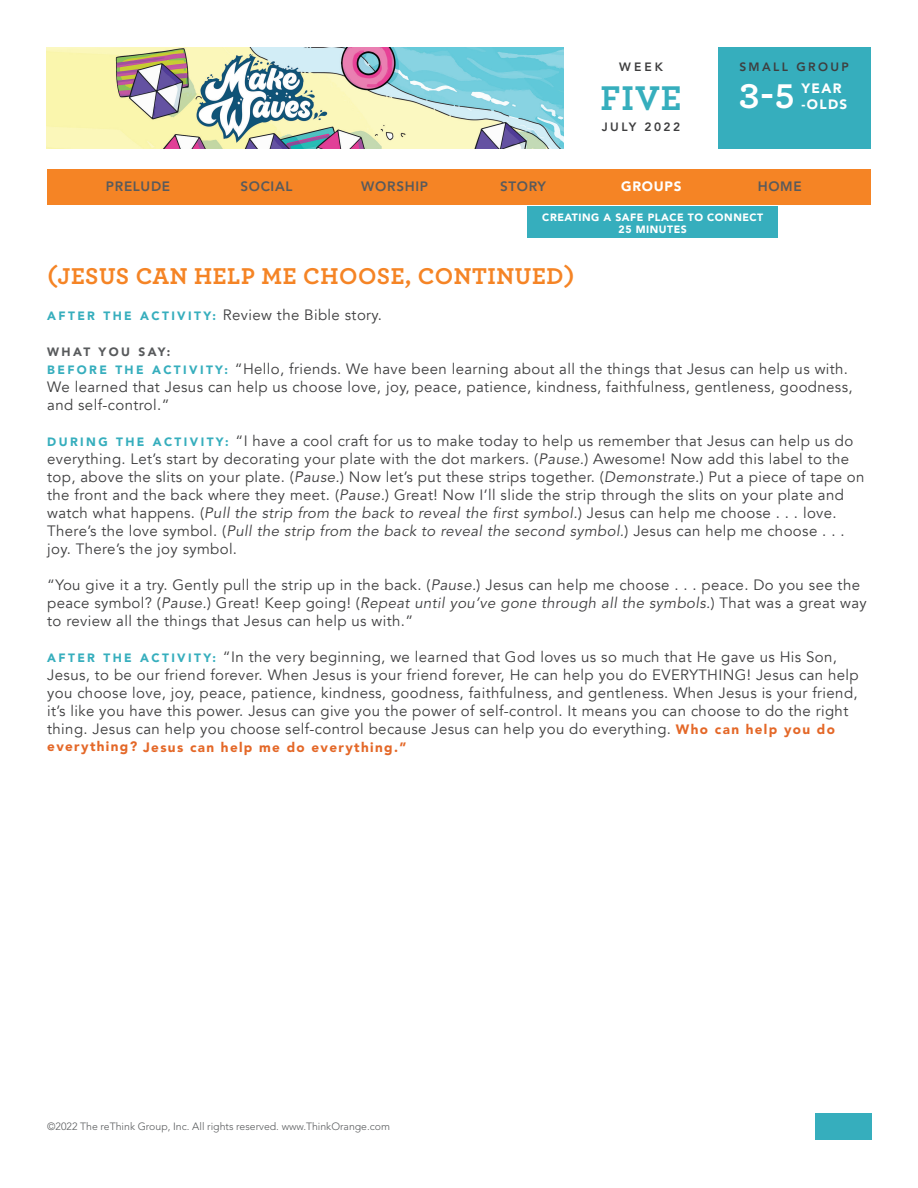
<style>
.page{position:relative;width:918px;height:1188px;background:#fff}
.page>*{position:absolute;margin:0;border:0;box-sizing:border-box;transform-origin:0 0}
.t1{font:700 36px "Archer Pro";color:#36aebd}
.t2{font:700 36px "Archer Pro";color:#fff}
.t3{font:700 24px "Archer Pro";letter-spacing:.025em;color:#f58425}
.t4{font:15px/18px "Avenir";letter-spacing:.025em;color:#3e3e3f}
.t5{font:italic 15px "Avenir LT Std";letter-spacing:.025em;color:#3e3e3f}
.t6{font:900 13.5px "Avenir LT Std";letter-spacing:.1em;color:#e46828}
.t7{font:800 13.5px "Avenir LT Std";letter-spacing:.05em;color:#585a5c}
.t8{font:900 13.5px/16.2px "Avenir LT Std";letter-spacing:.1em;color:#fff}
.t9{font:800 12px "Avenir LT Std";letter-spacing:.2em;color:#3e3e3f}
.t10{font:900 12px "Avenir LT Std";letter-spacing:.2em;color:#585a5c}
.t11{font:300 10.5px "Avenir LT Std";color:#585a5c}
.t12{font:900 10.5px/12px "Avenir LT Std";letter-spacing:.05em;color:#fff;text-align:center}
.s1{font-family:"Avenir LT Std";font-weight:900;font-size:12px;color:#36aebd}
.s2{font-family:"Avenir LT Std";font-style:italic}
.s3{font-family:"Avenir";font-style:normal}
.s4{font-family:"Avenir LT Std";font-weight:900;font-size:13.5px;color:#e46828}
</style>
<div class="page">
<img style="left:46px;top:47px;width:518px;height:102px">
<div style="left:717px;top:47px;width:154px;height:102px;background:#36aebd"></div>
<div style="left:47px;top:170px;width:824px;height:36px;background:#f58425"></div>
<div style="left:815px;top:1113px;width:57px;height:27px;background:#36aebd"></div>
<div style="left:527px;top:206px;width:251px;height:32px;background:#36aebd"></div>
<p class="t9" style="left:619px;top:59px;width:45px">WEEK</p>
<h1 class="t1" style="left:601px;top:69px;width:82px">FIVE</h1>
<p class="t9" style="left:602px;top:120px;width:80px">JULY 2022</p>
<p class="t9" style="left:739px;top:59px;width:111px">SMALL GROUP</p>
<h1 class="t2" style="left:739px;top:68px;width:57px">3-5</h1>
<p class="t8" style="left:802px;top:80px;width:47px">YEAR -OLDS</p>
<p class="t7" style="left:106px;top:178px;width:66px">PRELUDE</p>
<p class="t7" style="left:240px;top:178px;width:54px">SOCIAL</p>
<p class="t7" style="left:361px;top:178px;width:68px">WORSHIP</p>
<p class="t7" style="left:500px;top:178px;width:47px">STORY</p>
<p class="t8" style="left:621px;top:178px;width:62px">GROUPS</p>
<p class="t7" style="left:758px;top:178px;width:46px">HOME</p>
<p class="t12" style="left:542px;top:211px;width:223px">CREATING A SAFE PLACE TO CONNECT<br>25 MINUTES</p>
<h2 class="t3" style="left:47px;top:257px;width:529px">(JESUS CAN HELP ME CHOOSE, CONTINUED)</h2>
<p class="t4" style="left:47px;top:306px;width:336px"><span class="s1">A F T E R T H E A C T I V I TY:</span> Review the Bible story.</p>
<p class="t10" style="left:47px;top:344px;width:125px">WHAT YOU SAY:</p>
<p class="t4" style="left:47px;top:360px;width:807px"><span class="s1">B E F O R E T H E A C T I V I T Y:</span> “Hello, friends. We have been learning about all the things that Jesus can help us with.<br>We learned that Jesus can help us choose love, joy, peace, patience, kindness, faithfulness, gentleness, goodness, and self-control.”</p>
<p class="t4" style="left:47px;top:432px;width:819px"><span class="s1">D U R I N G T H E A C T I V I T Y:</span> “I have a cool craft for us to make today to help us remember that Jesus can help us do everything. Let’s start by decorating your plate with the dot markers. (<span class="s2">Pause.</span>) Awesome! Now add this label to the top, above the slits on your plate. (<span class="s2">Pause.</span>) Now let’s put these strips together. (<span class="s2">Demonstrate.</span>) Put a piece of tape on the front and the back where they meet. (<span class="s2">Pause.</span>) Great! Now I’ll slide the strip through the slits on your plate and watch what happens. (<span class="s2">Pull the strip from the back to reveal the first symbol.</span>) Jesus can help me choose . . . love.</p>
<p class="t5" style="left:47px;top:522px;width:799px"><span class="s3">There’s the love symbol. (</span>Pull the strip from the back to reveal the second symbol.<span class="s3">) Jesus can help me choose . . .</span></p>
<p class="t4" style="left:47px;top:540px;width:191px">joy. There’s the joy symbol.</p>
<p class="t4" style="left:47px;top:576px;width:821px">“You give it a try. Gently pull the strip up in the back. (<span class="s2">Pause.</span>) Jesus can help me choose . . . peace. Do you see the peace symbol? (<span class="s2">Pause.</span>) Great! Keep going! (<span class="s2">Repeat until you’ve gone through all the symbols.</span>) That was a great way to review all the things that Jesus can help us with.”</p>
<p class="t4" style="left:47px;top:648px;width:813px"><span class="s1">A F T E R T H E A C T I V I T Y:</span> “In the very beginning, we learned that God loves us so much that He gave us His Son, Jesus, to be our friend forever. When Jesus is your friend forever, He can help you do EVERYTHING! Jesus can help you choose love, joy, peace, patience, kindness, goodness, faithfulness, and gentleness. When Jesus is your friend, it’s like you have this power. Jesus can give you the power of self-control. It means you can choose to do the right thing. Jesus can help you choose self-control because Jesus can help you do everything. <span class="s4">Who can help you do</span></p>
<p class="t6" style="left:47px;top:739px;width:361px">everything? Jesus can help me do everything.”</p>
<p class="t11" style="left:47px;top:1120px;width:344px">©2022 The reThink Group, Inc. All rights reserved. www.ThinkOrange.com</p>
</div>
